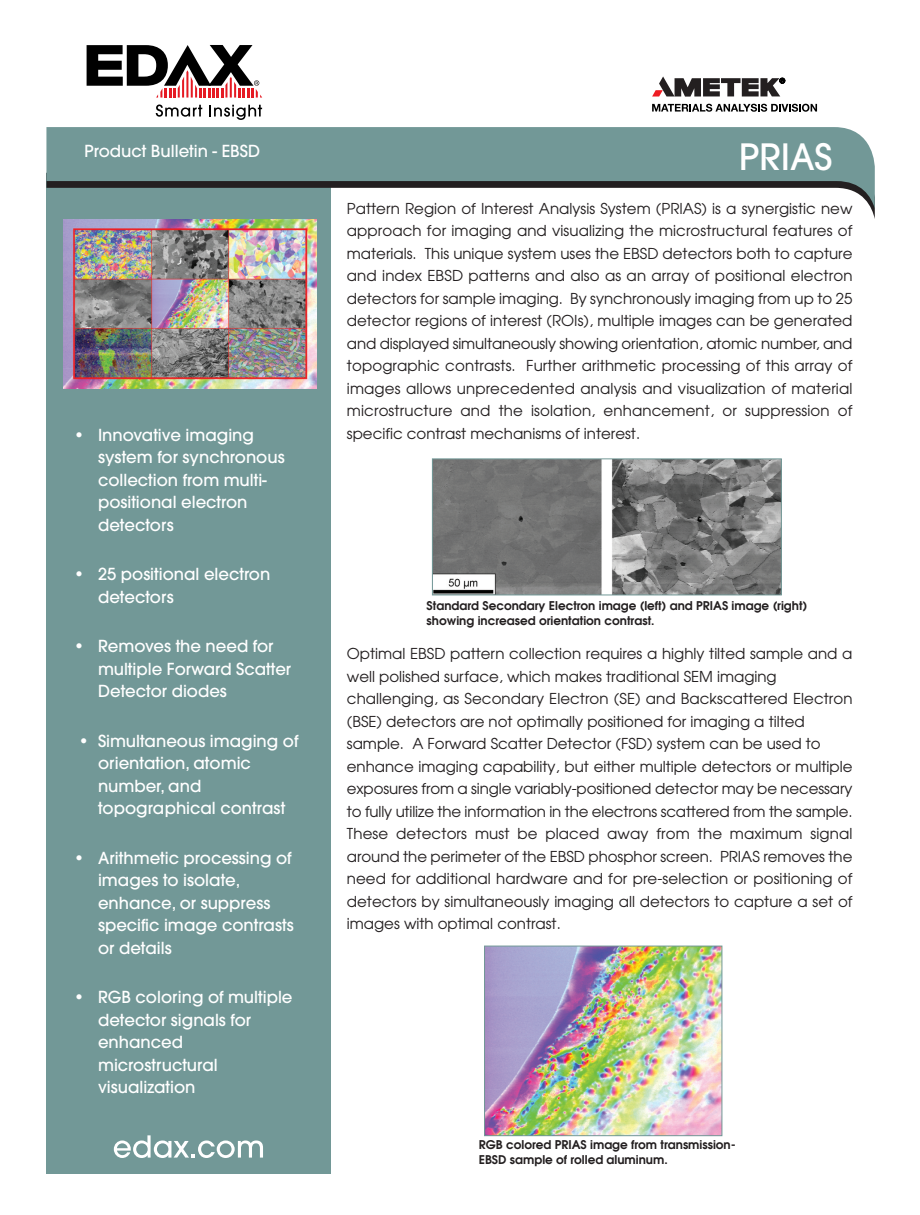
<style>
.page{position:relative;width:920px;height:1215px;background:#fff}
.page>*{position:absolute;margin:0;border:0;box-sizing:border-box;transform-origin:0 0}
.t1{font:500 36px "Avant Garde";color:#fff}
.t2{font:500 16.5px/22.5px "Avant Garde";color:#fff}
.t3{font:15px/22.5px "Avant Garde";color:#231f20;text-align:justify}
.t4{font:600 12px/15px "Avant Garde";color:#231f20}
</style>
<div class="page">
<div style="left:46px;top:173px;width:285px;height:1001px;background:#729897"></div>
<svg style="left:46px;top:127px;width:829px;height:81px;fill:#729897"></svg>
<svg style="left:114px;top:1135px;width:149px;height:23px"></svg>
<svg style="left:652px;top:104px;width:165px;height:8px"></svg>
<svg style="left:652px;top:76px;width:133px;height:21px"></svg>
<svg style="left:87px;top:45px;width:175px;height:53px"></svg>
<svg style="left:156px;top:105px;width:46px;height:12px"></svg>
<svg style="left:209px;top:105px;width:53px;height:15px"></svg>
<img style="left:434px;top:460px;width:346px;height:133px">
<div style="left:432px;top:458px;width:350px;height:137px;border:1px solid #729897"></div>
<img style="left:63px;top:220px;width:254px;height:168px">
<img style="left:486px;top:948px;width:234px;height:186px">
<div style="left:484px;top:946px;width:238px;height:190px;border:1px solid #729897"></div>
<p class="t2" style="left:85px;top:141px;width:177px">Product Bulletin - EBSD</p>
<h1 class="t1" style="left:739px;top:144px;width:95px">PRIAS</h1>
<p class="t3" style="left:347px;top:197px;width:507px">Pattern Region of Interest Analysis System (PRIAS) is a synergistic new approach for imaging and visualizing the microstructural features of materials. This unique system uses the EBSD detectors both to capture and index EBSD patterns and also as an array of positional electron detectors for sample imaging. By synchronously imaging from up to 25 detector regions of interest (ROIs), multiple images can be generated and displayed simultaneously showing orientation, atomic number, and topographic contrasts. Further arithmetic processing of this array of images allows unprecedented analysis and visualization of material microstructure and the isolation, enhancement, or suppression of specific contrast mechanisms of interest.</p>
<p class="t2" style="left:98px;top:425px;width:188px;text-indent:-24px">• Innovative imaging system for synchronous collection from multi&shy;positional electron detectors</p>
<p class="t2" style="left:98px;top:564px;width:174px;text-indent:-24px">• 25 positional electron detectors</p>
<p class="t2" style="left:98px;top:636px;width:195px;text-indent:-24px">• Removes the need for multiple Forward Scatter<br>Detector diodes</p>
<p class="t2" style="left:98px;top:731px;width:202px;text-indent:-19px">• Simultaneous imaging of orientation, atomic number, and topographical contrast</p>
<p class="t2" style="left:98px;top:848px;width:197px;text-indent:-24px">• Arithmetic processing of images to isolate, enhance, or suppress specific image contrasts or details</p>
<p class="t2" style="left:98px;top:987px;width:196px;text-indent:-24px">• RGB coloring of multiple detector signals for enhanced microstructural visualization</p>
<p class="t4" style="left:427px;top:598px;width:382px">Standard Secondary Electron image (left) and PRIAS image (right) showing increased orientation contrast.</p>
<p class="t3" style="left:347px;top:643px;width:507px;text-align:left">Optimal EBSD pattern collection requires a highly tilted sample and a well polished surface, which makes traditional SEM imaging challenging, as Secondary Electron (SE) and Backscattered Electron (BSE) detectors are not optimally positioned for imaging a tilted sample. A Forward Scatter Detector (FSD) system can be used to enhance imaging capability, but either multiple detectors or multiple exposures from a single variably-positioned detector may be necessary to fully utilize the information in the electrons scattered from the sample.<br>These detectors must be placed away from the maximum signal around the perimeter of the EBSD phosphor screen. PRIAS removes the need for additional hardware and for pre-selection or positioning of detectors by simultaneously imaging all detectors to capture a set of images with optimal contrast.</p>
<p class="t4" style="left:479px;top:1138px;width:259px">RGB colored PRIAS image from transmission-<br>EBSD sample of rolled aluminum.</p>
</div>
